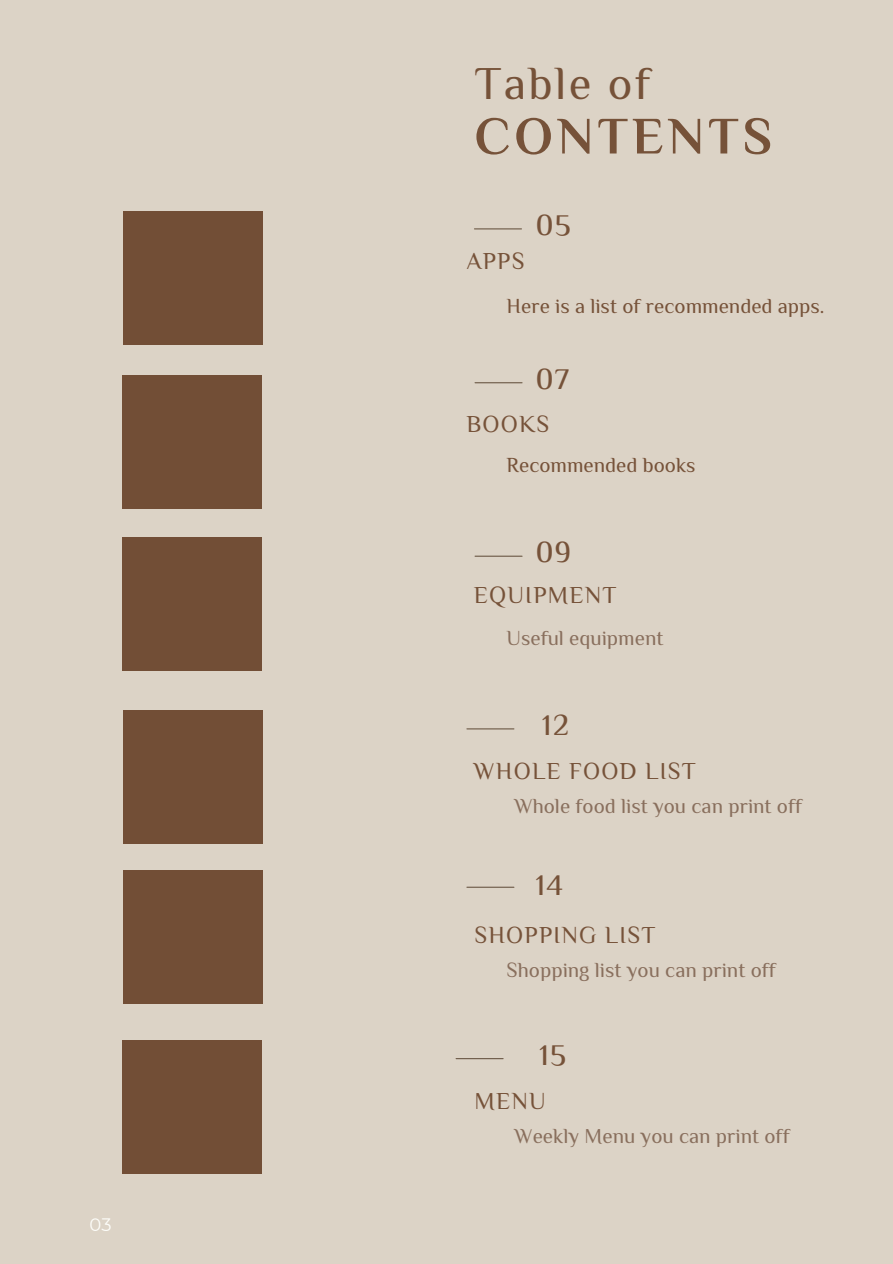
<style>
.page{position:relative;width:893px;height:1264px;background:#fff}
.page>*{position:absolute;margin:0;border:0;box-sizing:border-box;transform-origin:0 0}
.t1{font:700 52.5px "El Messiri";letter-spacing:.08em;color:#765239}
.t2{font:46.5px "El Messiri";letter-spacing:.05em;color:#765239}
.t3{font:500 30px "El Messiri";letter-spacing:.05em;color:#765239}
.t4{font:24px "El Messiri";letter-spacing:.05em;color:#765239}
.t5{font:21px "El Messiri";color:#896f5d}
.t6{font:21px "El Messiri";color:#765239}
.t7{font:18px "Montserrat";color:#fdfdf9}
</style>
<div class="page">
<div style="left:0;top:0;width:892px;height:1263px;background:#dcd3c6"></div>
<hr style="left:474px;top:228px;width:47px;height:1px;background:#6b5845">
<hr style="left:475px;top:382px;width:47px;height:1px;background:#6b5845">
<hr style="left:475px;top:555px;width:47px;height:1px;background:#6b5845">
<hr style="left:467px;top:728px;width:47px;height:1px;background:#6b5845">
<div style="left:123px;top:211px;width:139px;height:134px;background:#724e36"></div>
<div style="left:122px;top:537px;width:139px;height:134px;background:#724e36"></div>
<div style="left:123px;top:710px;width:139px;height:134px;background:#724e36"></div>
<hr style="left:467px;top:886px;width:47px;height:1px;background:#6b5845">
<hr style="left:456px;top:1058px;width:47px;height:1px;background:#6b5845">
<div style="left:123px;top:869px;width:139px;height:134px;background:#724e36"></div>
<div style="left:122px;top:1040px;width:139px;height:133px;background:#724e36"></div>
<div style="left:122px;top:375px;width:139px;height:133px;background:#724e36"></div>
<p class="t7" style="left:89px;top:1213px;width:24px">03</p>
<h2 class="t2" style="left:474px;top:56px;width:177px">Table of</h2>
<p class="t1" style="left:474px;top:105px;width:299px">CONTENTS</p>
<p class="t4" style="left:466px;top:246px;width:60px">APPS</p>
<h3 class="t3" style="left:535px;top:207px;width:37px">05</h3>
<h1 class="t6" style="left:506px;top:293px;width:319px">Here is a list of recommended apps.</h1>
<p class="t3" style="left:535px;top:361px;width:35px">07</p>
<h3 class="t4" style="left:466px;top:410px;width:84px">BOOKS</h3>
<p class="t6" style="left:506px;top:453px;width:190px">Recommended books</p>
<p class="t3" style="left:535px;top:534px;width:37px">09</p>
<p class="t4" style="left:474px;top:580px;width:144px">EQUIPMENT</p>
<h3 class="t5" style="left:506px;top:625px;width:158px">Useful equipment</h3>
<h3 class="t3" style="left:542px;top:707px;width:28px">12</h3>
<p class="t4" style="left:474px;top:756px;width:223px">WHOLE FOOD LIST</p>
<p class="t5" style="left:514px;top:793px;width:289px">Whole food list you can print off</p>
<p class="t3" style="left:535px;top:866px;width:29px">14</p>
<h3 class="t4" style="left:474px;top:920px;width:182px">SHOPPING LIST</h3>
<p class="t5" style="left:506px;top:957px;width:271px">Shopping list you can print off</p>
<h3 class="t3" style="left:539px;top:1036px;width:28px">15</h3>
<p class="t4" style="left:474px;top:1086px;width:73px">MENU</p>
<p class="t5" style="left:514px;top:1123px;width:277px">Weekly Menu you can print off</p>
</div>
